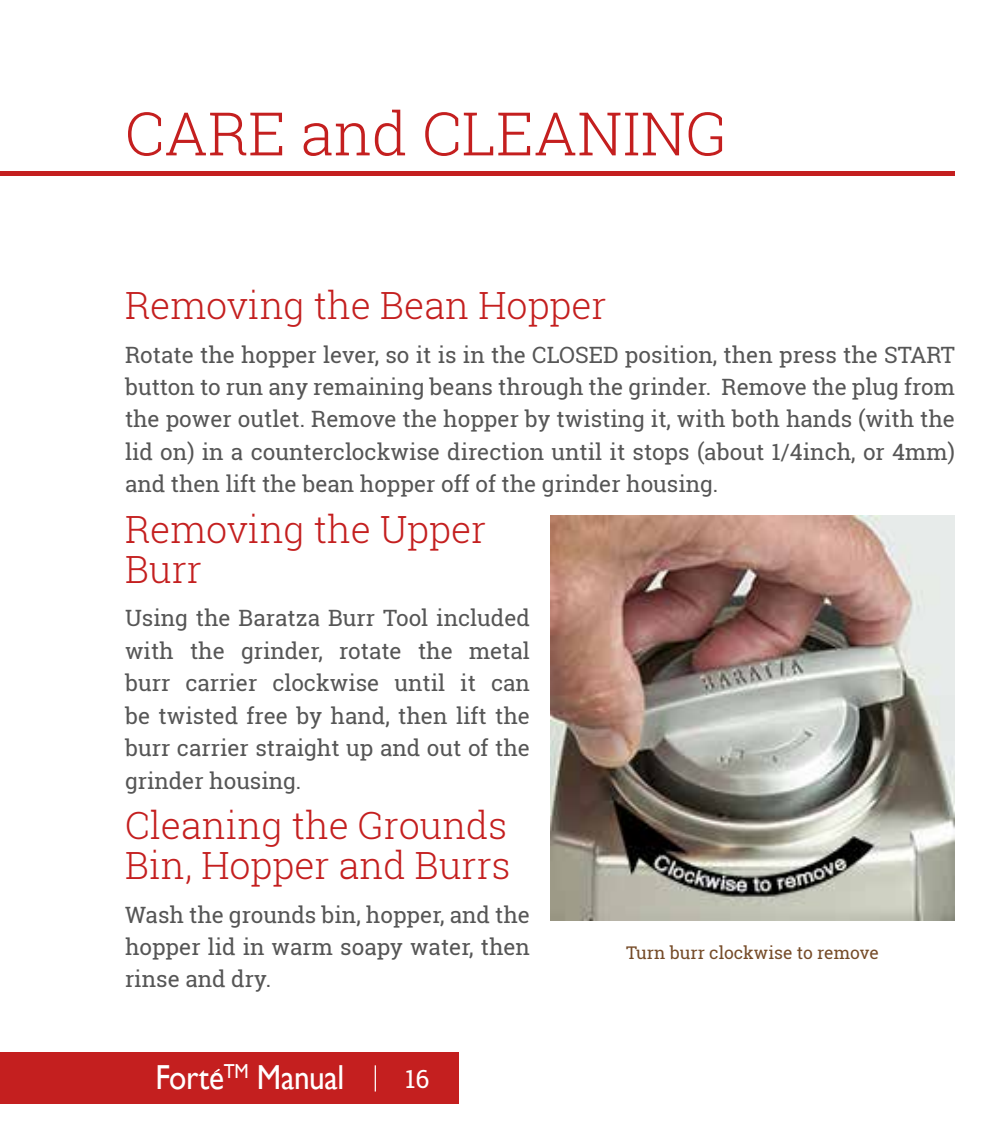
<style>
.page{position:relative;width:1000px;height:1125px;background:#fff}
.page>*{position:absolute;margin:0;border:0;box-sizing:border-box;transform-origin:0 0}
.t1{font:300 60px "Roboto Slab";color:#c41f1f}
.t2{font:300 37.5px/40px "Roboto Slab";color:#c41f1f}
.t3{font:34.75px "Gill Sans";letter-spacing:-.01em;color:#fff;scale:.9 1}
.t4{font:25px "Roboto Slab";color:#fff}
.t5{font:22.5px/32.5px "Roboto Slab";color:#565656;text-align:justify}
.t6{font:17.5px "Roboto Slab";color:#764c29}
</style>
<div class="page">
<div style="left:0;top:1053px;width:459px;height:51px;background:#c41f1f"></div>
<svg style="left:214px;top:1069px;width:6px;height:4px"></svg>
<svg style="left:375px;top:1065px;width:1px;height:27px"></svg>
<hr style="left:1px;top:172px;width:954px;height:4px;background:#c41f1f">
<img style="left:550px;top:516px;width:405px;height:405px">
<h1 class="t1" style="left:125px;top:92px;width:604px">CARE and CLEANING</h1>
<h2 class="t2" style="left:125px;top:284px;width:483px">Removing the Bean Hopper</h2>
<p class="t5" style="left:125px;top:338px;width:832px">Rotate the hopper lever, so it is in the CLOSED position, then press the START button to run any remaining beans through the grinder. Remove the plug from the power outlet. Remove the hopper by twisting it, with both hands (with the lid on) in a counterclockwise direction until it stops (about 1/4inch, or 4mm) and then lift the bean hopper off of the grinder housing.</p>
<h2 class="t2" style="left:125px;top:508px;width:363px">Removing the Upper<br>Burr</h2>
<p class="t5" style="left:125px;top:602px;width:407px">Using the Baratza Burr Tool included with the grinder, rotate the metal burr carrier clockwise until it can be twisted free by hand, then lift the burr carrier straight up and out of the grinder housing.</p>
<h2 class="t2" style="left:125px;top:804px;width:387px">Cleaning the Grounds<br>Bin, Hopper and Burrs</h2>
<p class="t5" style="left:125px;top:898px;width:407px">Wash the grounds bin, hopper, and the hopper lid in warm soapy water, then rinse and dry.</p>
<p class="t6" style="left:626px;top:941px;width:254px">Turn burr clockwise to remove</p>
<h3 class="t3" style="left:155px;top:1057px;width:211px">Forte<sup>TM</sup> Manual</h3>
<p class="t4" style="left:405px;top:1061px;width:26px">16</p>
</div>
